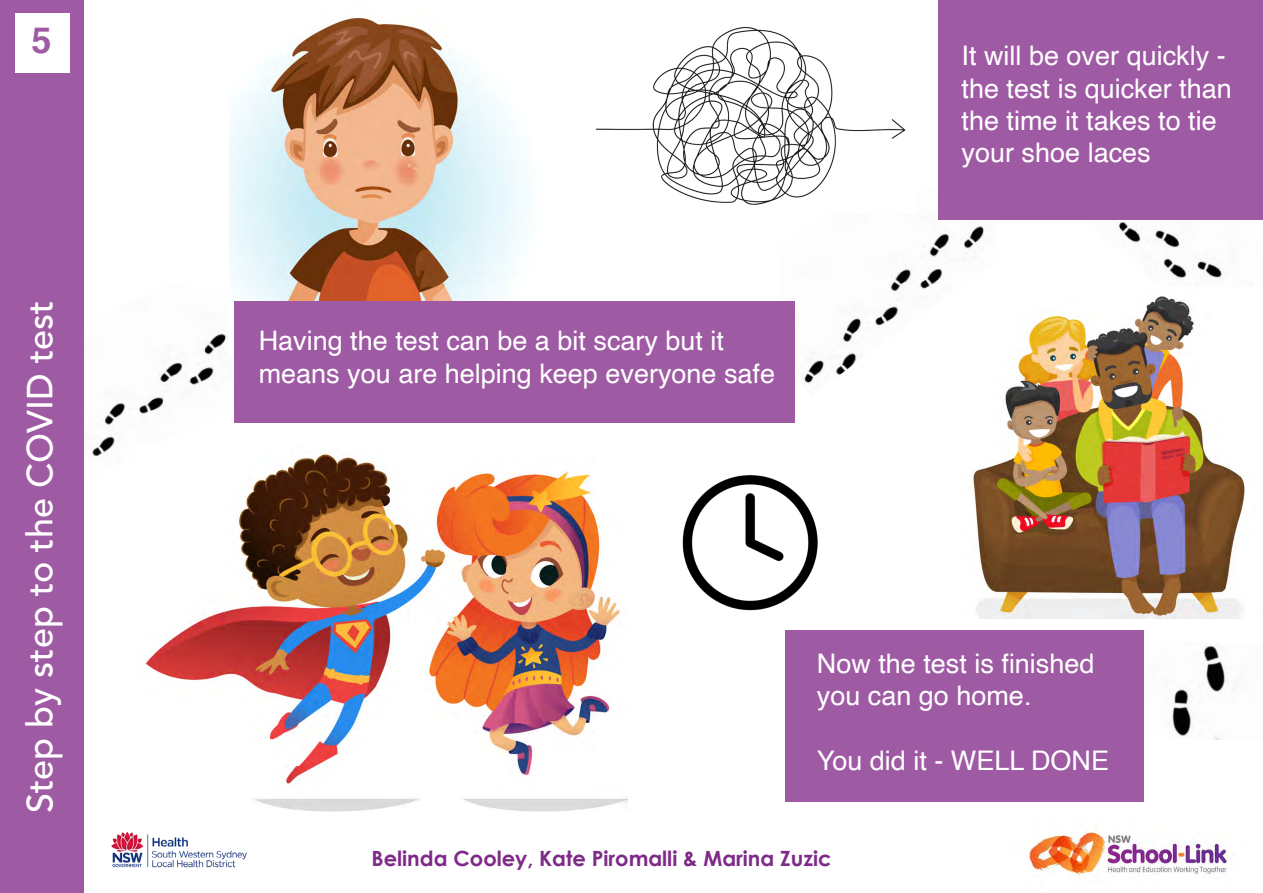
<style>
.page{position:relative;width:1263px;height:893px;background:#fff}
.page>*{position:absolute;margin:0;border:0;box-sizing:border-box;transform-origin:0 0}
.t1{font:500 36px "Avenir";color:#fff}
.t2{font:700 36px "Helvetica";color:#9f5aa4}
.t3{font:27px/32.4px "Helvetica";color:#fff}
.t4{font:700 21px "Century Gothic";color:#7e2a88}
</style>
<div class="page">
<img style="left:83px;top:285px;width:194px;height:195px">
<img style="left:1118px;top:222px;width:104px;height:56px">
<img style="left:1171px;top:645px;width:64px;height:95px">
<img style="left:972px;top:296px;width:273px;height:322px">
<img style="left:794px;top:226px;width:205px;height:170px">
<img style="left:595px;top:26px;width:311px;height:179px">
<img style="left:230px;top:17px;width:298px;height:338px">
<img style="left:682px;top:475px;width:136px;height:136px">
<img style="left:135px;top:443px;width:492px;height:368px">
<div style="left:0;top:0;width:83px;height:893px;background:#9f5aa4"></div>
<div style="left:234px;top:301px;width:560px;height:121px;background:#9f5aa4"></div>
<div style="left:938px;top:0;width:325px;height:220px;background:#9f5aa4"></div>
<div style="left:785px;top:630px;width:359px;height:171px;background:#9f5aa4"></div>
<div style="left:15px;top:13px;width:54px;height:59px;background:#fff"></div>
<img style="left:1029px;top:825px;width:201px;height:53px">
<img style="left:111px;top:831px;width:136px;height:36px">
<p class="t2" style="left:32px;top:12px;width:22px">5</p>
<p class="t1" style="left:19px;top:813px;width:514px;rotate:-90deg">Step by step to the COVID test</p>
<p class="t3" style="left:259px;top:326px;width:518px">Having the test can be a bit scary but it means you are helping keep everyone safe</p>
<p class="t3" style="left:961px;top:40px;width:272px">It will be over quickly - the test is quicker than the time it takes to tie</p>
<p class="t3" style="left:961px;top:138px;width:191px">your shoe laces</p>
<p class="t3" style="left:817px;top:648px;width:279px">Now the test is finished</p>
<p class="t3" style="left:817px;top:681px;width:216px">you can go home.</p>
<p class="t3" style="left:817px;top:745px;width:294px">You did it - WELL DONE</p>
<p class="t4" style="left:372px;top:842px;width:461px">Belinda Cooley, Kate Piromalli &amp; Marina Zuzic</p>
</div>
